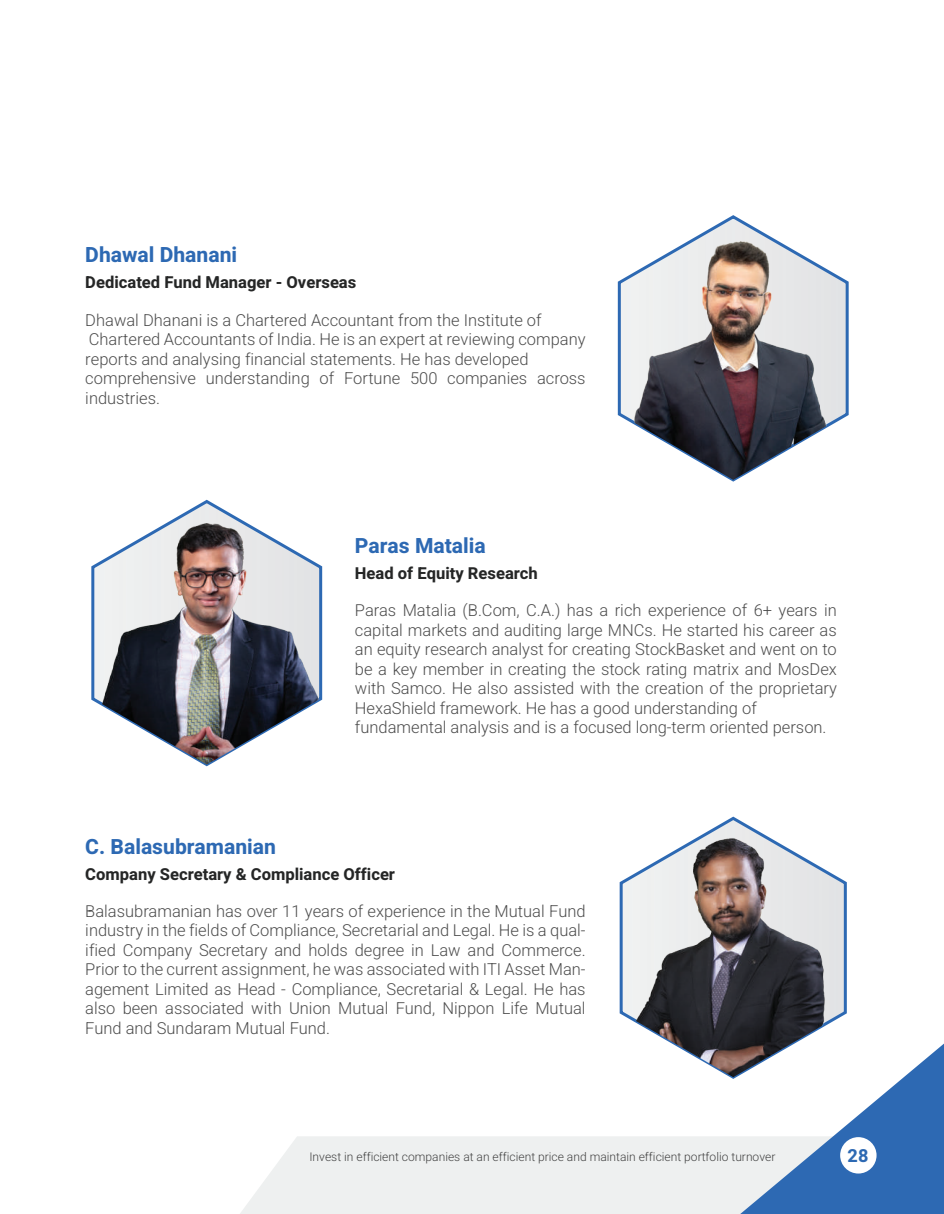
<style>
.page{position:relative;width:944px;height:1214px;background:#fff}
.page>*{position:absolute;margin:0;border:0;box-sizing:border-box;transform-origin:0 0}
.t1{font:700 21px "Heebo";color:#2d69b3}
.t2{font:700 18px "Heebo";color:#2d69b3}
.t3{font:300 16.5px/19.5px "Heebo";color:#4d4d4d}
.t4{font:700 16.5px "Heebo";color:#252626}
.t5{font:300 12px "Heebo";color:#434343}
</style>
<div class="page">
<svg style="left:617px;top:215px;width:232px;height:267px"></svg>
<img style="left:619px;top:217px;width:228px;height:263px">
<svg style="left:619px;top:816px;width:228px;height:263px"></svg>
<img style="left:621px;top:821px;width:212px;height:256px">
<svg style="left:91px;top:499px;width:232px;height:268px"></svg>
<img style="left:93px;top:516px;width:228px;height:248px">
<div style="left:240px;top:1136px;width:500px;height:78px;background:#eef0f0"></div>
<svg style="left:740px;top:1043px;width:204px;height:171px"></svg>
<div style="left:840px;top:1137px;width:36px;height:36px;background:#fff;border-radius:50%"></div>
<p class="t1" style="left:85px;top:240px;width:153px">Dhawal Dhanani</p>
<p class="t4" style="left:85px;top:271px;width:272px">Dedicated Fund Manager - Overseas</p>
<p class="t3" style="left:85px;top:310px;width:502px">Dhawal Dhanani is a Chartered Accountant from the Institute of Chartered Accountants of India. He is an expert at reviewing company reports and analysing financial statements. He has developed comprehensive understanding of Fortune 500 companies across industries.</p>
<p class="t1" style="left:355px;top:531px;width:132px">Paras Matalia</p>
<p class="t4" style="left:355px;top:561px;width:184px">Head of Equity Research</p>
<p class="t3" style="left:355px;top:600px;width:483px">Paras Matalia (B.Com, C.A.) has a rich experience of 6+ years in capital markets and auditing large MNCs. He started his career as an equity research analyst for creating StockBasket and went on to be a key member in creating the stock rating matrix and MosDex with Samco. He also assisted with the creation of the proprietary HexaShield framework. He has a good understanding of fundamental analysis and is a focused long-term oriented person.</p>
<p class="t1" style="left:85px;top:831px;width:192px">C. Balasubramanian</p>
<p class="t4" style="left:85px;top:862px;width:311px">Company Secretary &amp; Compliance Officer</p>
<p class="t3" style="left:85px;top:901px;width:502px;text-align:justify">Balasubramanian has over 11 years of experience in the Mutual Fund industry in the fields of Compliance, Secretarial and Legal. He is a qual&shy;ified Company Secretary and holds degree in Law and Commerce.<br>Prior to the current assignment, he was associated with ITI Asset Man&shy;agement Limited as Head - Compliance, Secretarial &amp; Legal. He has also been associated with Union Mutual Fund, Nippon Life Mutual Fund and Sundaram Mutual Fund.</p>
<p class="t5" style="left:309px;top:1147px;width:467px">Invest in efficient companies at an efficient price and maintain efficient portfolio turnover</p>
<p class="t2" style="left:847px;top:1143px;width:22px">28</p>
</div>
